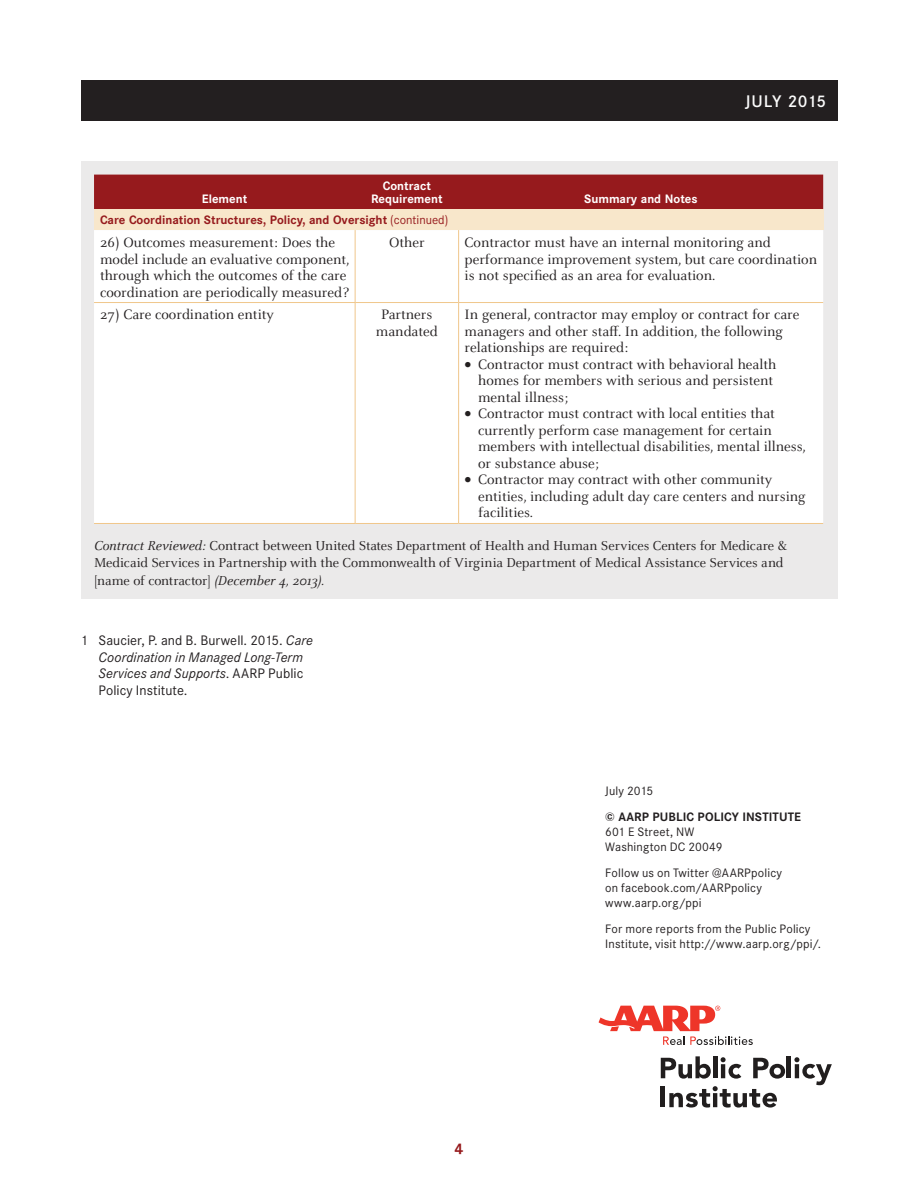
<style>
.page{position:relative;width:918px;height:1188px;background:#fff}
.page>*{position:absolute;margin:0;border:0;box-sizing:border-box;transform-origin:0 0}
.t1{font:500 16.5px "Corporate S";color:#fbfbfb}
.StateTableText{font:15px/16.5px "Celeste Pro";color:#231f20}
.StateTableBullet{font:15px/16.5px "Celeste Pro";color:#231f20}
.PageNumber{font:700 15px "Corporate S";color:#961a1d}
.TableSource{font:14.25px/17.2px "Celeste Pro";letter-spacing:-.005em;color:#231f20}
.Endnote_Text{font:13.5px/16.5px "Corporate S";letter-spacing:.005em;color:#231f20}
.AddressMoreSpace{font:12px/15px "Corporate S";letter-spacing:.015em;color:#231f20}
.Address{font:12px "Corporate S";letter-spacing:.015em;color:#231f20}
.TableRowHead{font:700 12px "Corporate S";color:#961a1d}
.TableColHead{font:700 12px/13.5px "Corporate S";color:#fff;text-align:center}
.AARP{font:700 12px "Corporate S";letter-spacing:.01em;color:#231f20}
.s1{font-weight:400}
.s2{font-style:italic}
</style>
<div class="page">
<svg style="left:661px;top:1056px;width:50px;height:23px"></svg>
<div style="left:713px;top:1056px;width:5px;height:22px;background:#211e1e"></div>
<svg style="left:721px;top:1057px;width:20px;height:22px"></svg>
<svg style="left:753px;top:1058px;width:32px;height:21px"></svg>
<hr style="left:787px;top:1056px;width:4px;height:22px;background:#211e1e">
<svg style="left:794px;top:1057px;width:38px;height:28px"></svg>
<hr style="left:661px;top:1087px;width:4px;height:20px;background:#211e1e">
<svg style="left:669px;top:1086px;width:108px;height:22px"></svg>
<svg style="left:599px;top:1006px;width:154px;height:39px"></svg>
<div style="left:81px;top:81px;width:756px;height:40px;background:#231f20"></div>
<div style="left:81px;top:161px;width:756px;height:438px;background:#ebeaea"></div>
<div style="left:94px;top:175px;width:729px;height:34px;background:#961a1d"></div>
<div style="left:94px;top:209px;width:729px;height:21px;background:#f8e7cb"></div>
<div style="left:94px;top:230px;width:729px;height:293px;background:#fff"></div>
<hr style="left:94px;top:302px;width:261px;height:1px;background:#f0c78b">
<hr style="left:355px;top:302px;width:104px;height:1px;background:#f0c78b">
<hr style="left:459px;top:302px;width:364px;height:1px;background:#f0c78b">
<hr style="left:355px;top:230px;width:1px;height:72px;background:#f0c78b">
<hr style="left:458px;top:230px;width:1px;height:72px;background:#f0c78b">
<hr style="left:355px;top:303px;width:1px;height:220px;background:#f0c78b">
<hr style="left:458px;top:303px;width:1px;height:220px;background:#f0c78b">
<hr style="left:94px;top:523px;width:261px;height:1px;background:#f0c78b">
<hr style="left:355px;top:523px;width:104px;height:1px;background:#f0c78b">
<hr style="left:459px;top:523px;width:364px;height:1px;background:#f0c78b">
<p class="TableColHead" style="left:202px;top:192px;width:47px">Element</p>
<p class="TableColHead" style="left:371px;top:179px;width:73px">Contract<br>Requirement</p>
<p class="TableColHead" style="left:584px;top:192px;width:115px">Summary and Notes</p>
<p class="t1" style="left:745px;top:92px;width:82px">JULY 2015</p>
<p class="TableRowHead" style="left:100px;top:213px;width:350px">Care Coordination Structures, Policy, and Oversight <span class="s1">(continued)</span></p>
<p class="StateTableText" style="left:100px;top:234px;width:251px">26) Outcomes measurement: Does the model include an evaluative component, through which the outcomes of the care coordination are periodically measured?</p>
<p class="StateTableText" style="left:389px;top:234px;width:37px">Other</p>
<p class="StateTableText" style="left:465px;top:234px;width:354px">Contractor must have an internal monitoring and performance improvement system, but care coordination is not specified as an area for evaluation.</p>
<p class="StateTableText" style="left:100px;top:306px;width:175px">27) Care coordination entity</p>
<p class="StateTableText" style="left:376px;top:306px;width:63px;text-align:center">Partners mandated</p>
<p class="StateTableText" style="left:465px;top:306px;width:336px">In general, contractor may employ or contract for care managers and other staff. In addition, the following relationships are required:</p>
<p class="StateTableBullet" style="left:478px;top:356px;width:300px;text-indent:-14px">• Contractor must contract with behavioral health homes for members with serious and persistent mental illness;</p>
<p class="StateTableBullet" style="left:478px;top:405px;width:329px;text-indent:-14px">• Contractor must contract with local entities that currently perform case management for certain members with intellectual disabilities, mental illness, or substance abuse;</p>
<p class="StateTableBullet" style="left:478px;top:471px;width:329px;text-indent:-14px">• Contractor may contract with other community entities, including adult day care centers and nursing facilities.</p>
<p class="TableSource" style="left:94px;top:537px;width:695px"><span class="s2">Contract Reviewed:</span> Contract between United States Department of Health and Human Services Centers for Medicare &amp;<br>Medicaid Services in Partnership with the Commonwealth of Virginia Department of Medical Assistance Services and [name of contractor] <span class="s2">(December 4, 2013).</span></p>
<p class="Endnote_Text" style="left:99px;top:632px;width:216px;text-indent:-18px">1 Saucier, P. and B. Burwell. 2015. <span class="s2">Care<br>Coordination in Managed Long-Term<br>Services and Supports</span>. AARP Public<br>Policy Institute.</p>
<p class="PageNumber" style="left:454px;top:1139px;width:11px">4</p>
<p class="AddressMoreSpace" style="left:605px;top:784px;width:49px">July 2015</p>
<p class="AARP" style="left:605px;top:809px;width:197px">© AARP PUBLIC POLICY INSTITUTE</p>
<p class="Address" style="left:605px;top:825px;width:91px">601 E Street, NW</p>
<p class="AddressMoreSpace" style="left:605px;top:839px;width:119px">Washington DC 20049</p>
<p class="Address" style="left:605px;top:866px;width:178px">Follow us on Twitter @AARPpolicy</p>
<p class="Address" style="left:605px;top:881px;width:158px">on facebook.com/AARPpolicy</p>
<p class="AddressMoreSpace" style="left:605px;top:895px;width:98px">www.aarp.org/ppi</p>
<p class="AddressMoreSpace" style="left:605px;top:921px;width:217px">For more reports from the Public Policy<br>Institute, visit http://www.aarp.org/ppi/.</p>
</div>
